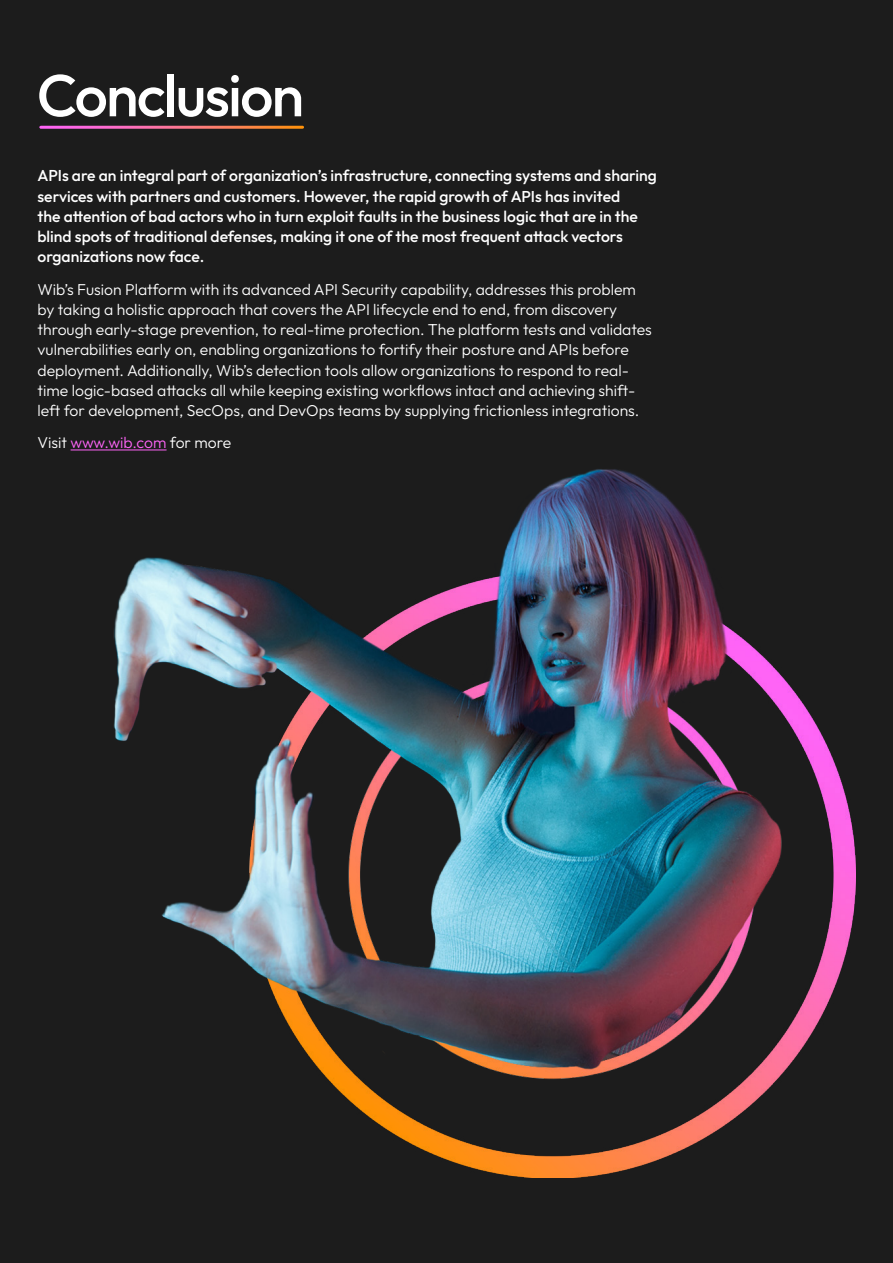
<style>
.page{position:relative;width:893px;height:1263px;background:#1c1c1c}
.page>*{position:absolute;margin:0;border:0;box-sizing:border-box;transform-origin:0 0}
.t1{font:500 59.1px "Outfit";letter-spacing:-.03em;color:#fff}
.t2{font:300 15.75px/20.2px "Outfit";color:#fff}
.t3{font:500 15.75px/20.2px "Outfit";color:#fff}
.s1{color:#ff64f8}
</style>
<div class="page">
<hr style="left:41px;top:126px;width:262px;height:3px;background:#fff">
<hr style="left:71px;top:450px;width:96px;height:1px;background:#ff64f8">
<img style="left:113px;top:469px;width:743px;height:708px">
<h1 class="t1" style="left:37px;top:62px;width:269px">Conclusion</h1>
<p class="t3" style="left:38px;top:166px;width:621px">APIs are an integral part of organization’s infrastructure, connecting systems and sharing services with partners and customers. However, the rapid growth of APIs has invited<br>the attention of bad actors who in turn exploit faults in the business logic that are in the blind spots of traditional defenses, making it one of the most frequent attack vectors organizations now face.</p>
<p class="t2" style="left:38px;top:279px;width:616px">Wib’s Fusion Platform with its advanced API Security capability, addresses this problem by taking a holistic approach that covers the API lifecycle end to end, from discovery through early-stage prevention, to real-time protection. The platform tests and validates vulnerabilities early on, enabling organizations to fortify their posture and APIs before deployment. Additionally, Wib’s detection tools allow organizations to respond to real&shy;time logic-based attacks all while keeping existing workflows intact and achieving shift&shy;left for development, SecOps, and DevOps teams by supplying frictionless integrations.</p>
<p class="t2" style="left:38px;top:433px;width:195px">Visit <span class="s1">www.wib.com</span> for more</p>
</div>
